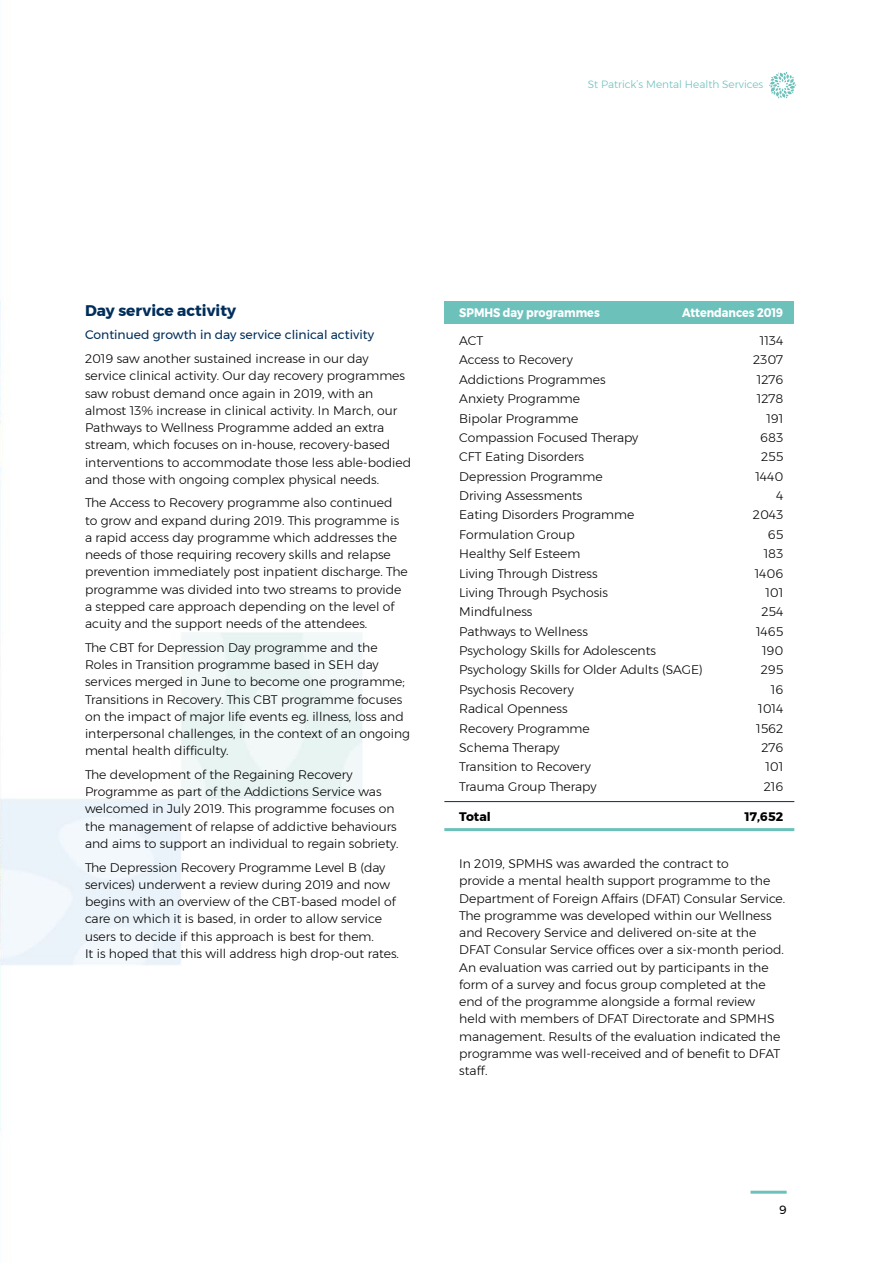
<style>
.page{position:relative;width:893px;height:1263px;background:#fff}
.page>*{position:absolute;margin:0;border:0;box-sizing:border-box;transform-origin:0 0}
.t1{font:700 15.3px "Montserrat";color:#002e5b}
.t2{font:300 12.3px/17.2px "Montserrat";color:#000}
.t3{font:12.3px "Montserrat";color:#002e5b}
.t4{font:700 12.3px "Montserrat";color:#fff;scale:.9 1}
.t5{font:700 12.3px "Montserrat";color:#000}
.t6{font:12px "Montserrat";color:#000}
.t7{font:300 10.5px "Montserrat";color:#6dc1bb}
</style>
<div class="page">
<hr style="left:750px;top:1191px;width:37px;height:3px;background:#6dc1bb">
<svg style="left:769px;top:72px;width:27px;height:26px"></svg>
<div style="left:444px;top:301px;width:350px;height:23px;background:#6dc1bb"></div>
<hr style="left:444px;top:801px;width:350px;height:1px;background:#002e5b">
<hr style="left:444px;top:828px;width:350px;height:3px;background:#6dc1bb">
<p class="t7" style="left:588px;top:77px;width:177px">St Patrick’s Mental Health Services</p>
<p class="t1" style="left:85px;top:298px;width:152px">Day service activity</p>
<p class="t3" style="left:85px;top:326px;width:291px">Continued growth in day service clinical activity</p>
<p class="t2" style="left:85px;top:350px;width:327px">2019 saw another sustained increase in our day service clinical activity. Our day recovery programmes saw robust demand once again in 2019, with an almost 13% increase in clinical activity. In March, our Pathways to Wellness Programme added an extra stream, which focuses on in-house, recovery-based interventions to accommodate those less able-bodied and those with ongoing complex physical needs.</p>
<p class="t2" style="left:85px;top:494px;width:324px">The Access to Recovery programme also continued<br>to grow and expand during 2019. This programme is a rapid access day programme which addresses the needs of those requiring recovery skills and relapse prevention immediately post inpatient discharge. The programme was divided into two streams to provide a stepped care approach depending on the level of acuity and the support needs of the attendees.</p>
<p class="t2" style="left:85px;top:639px;width:326px">The CBT for Depression Day programme and the Roles in Transition programme based in SEH day services merged in June to become one programme; Transitions in Recovery. This CBT programme focuses on the impact of major life events eg. illness, loss and interpersonal challenges, in the context of an ongoing mental health difficulty.</p>
<p class="t2" style="left:85px;top:766px;width:315px">The development of the Regaining Recovery Programme as part of the Addictions Service was welcomed in July 2019. This programme focuses on the management of relapse of addictive behaviours and aims to support an individual to regain sobriety.</p>
<p class="t2" style="left:85px;top:858px;width:315px">The Depression Recovery Programme Level B (day services) underwent a review during 2019 and now begins with an overview of the CBT-based model of care on which it is based, in order to allow service users to decide if this approach is best for them.<br>It is hoped that this will address high drop-out rates.</p>
<p class="t4" style="left:459px;top:303px;width:158px">SPMHS day programmes</p>
<p class="t4" style="left:682px;top:303px;width:114px">Attendances 2019</p>
<p class="t2" style="left:459px;top:332px;width:26px">ACT</p>
<p class="t2" style="left:760px;top:332px;width:25px">1134</p>
<p class="t2" style="left:459px;top:351px;width:115px">Access to Recovery</p>
<p class="t2" style="left:753px;top:351px;width:32px">2307</p>
<p class="t2" style="left:459px;top:371px;width:148px">Addictions Programmes</p>
<p class="t2" style="left:757px;top:371px;width:28px">1276</p>
<p class="t2" style="left:459px;top:390px;width:122px">Anxiety Programme</p>
<p class="t2" style="left:757px;top:390px;width:28px">1278</p>
<p class="t2" style="left:459px;top:409px;width:121px">Bipolar Programme</p>
<p class="t2" style="left:766px;top:409px;width:18px">191</p>
<p class="t2" style="left:459px;top:429px;width:181px">Compassion Focused Therapy</p>
<p class="t2" style="left:760px;top:429px;width:25px">683</p>
<p class="t2" style="left:459px;top:448px;width:126px">CFT Eating Disorders</p>
<p class="t2" style="left:761px;top:448px;width:24px">255</p>
<p class="t2" style="left:459px;top:467px;width:145px">Depression Programme</p>
<p class="t2" style="left:755px;top:467px;width:29px">1440</p>
<p class="t2" style="left:459px;top:487px;width:125px">Driving Assessments</p>
<p class="t2" style="left:776px;top:487px;width:9px">4</p>
<p class="t2" style="left:459px;top:506px;width:177px">Eating Disorders Programme</p>
<p class="t2" style="left:753px;top:506px;width:32px">2043</p>
<p class="t2" style="left:459px;top:526px;width:117px">Formulation Group</p>
<p class="t2" style="left:768px;top:526px;width:17px">65</p>
<p class="t2" style="left:459px;top:545px;width:123px">Healthy Self Esteem</p>
<p class="t2" style="left:764px;top:545px;width:21px">183</p>
<p class="t2" style="left:459px;top:564px;width:140px">Living Through Distress</p>
<p class="t2" style="left:755px;top:564px;width:30px">1406</p>
<p class="t2" style="left:459px;top:584px;width:150px">Living Through Psychosis</p>
<p class="t2" style="left:765px;top:584px;width:19px">101</p>
<p class="t2" style="left:459px;top:603px;width:75px">Mindfulness</p>
<p class="t2" style="left:761px;top:603px;width:23px">254</p>
<p class="t2" style="left:459px;top:622px;width:130px">Pathways to Wellness</p>
<p class="t2" style="left:756px;top:622px;width:29px">1465</p>
<p class="t2" style="left:459px;top:642px;width:198px">Psychology Skills for Adolescents</p>
<p class="t2" style="left:762px;top:642px;width:23px">190</p>
<p class="t2" style="left:459px;top:661px;width:245px">Psychology Skills for Older Adults (SAGE)</p>
<p class="t2" style="left:761px;top:661px;width:24px">295</p>
<p class="t2" style="left:459px;top:681px;width:116px">Psychosis Recovery</p>
<p class="t2" style="left:771px;top:681px;width:14px">16</p>
<p class="t2" style="left:459px;top:700px;width:110px">Radical Openness</p>
<p class="t2" style="left:758px;top:700px;width:27px">1014</p>
<p class="t2" style="left:459px;top:719px;width:132px">Recovery Programme</p>
<p class="t2" style="left:756px;top:719px;width:29px">1562</p>
<p class="t2" style="left:459px;top:739px;width:102px">Schema Therapy</p>
<p class="t2" style="left:761px;top:739px;width:23px">276</p>
<p class="t2" style="left:459px;top:758px;width:133px">Transition to Recovery</p>
<p class="t2" style="left:765px;top:758px;width:19px">101</p>
<p class="t2" style="left:459px;top:777px;width:139px">Trauma Group Therapy</p>
<p class="t2" style="left:764px;top:777px;width:21px">216</p>
<p class="t5" style="left:459px;top:806px;width:33px">Total</p>
<p class="t5" style="left:745px;top:806px;width:40px">17,652</p>
<p class="t2" style="left:459px;top:855px;width:328px">In 2019, SPMHS was awarded the contract to<br>provide a mental health support programme to the Department of Foreign Affairs (DFAT) Consular Service.<br>The programme was developed within our Wellness and Recovery Service and delivered on-site at the DFAT Consular Service offices over a six-month period.<br>An evaluation was carried out by participants in the form of a survey and focus group completed at the end of the programme alongside a formal review held with members of DFAT Directorate and SPMHS management. Results of the evaluation indicated the programme was well-received and of benefit to DFAT staff.</p>
<p class="t6" style="left:779px;top:1200px;width:9px">9</p>
</div>
